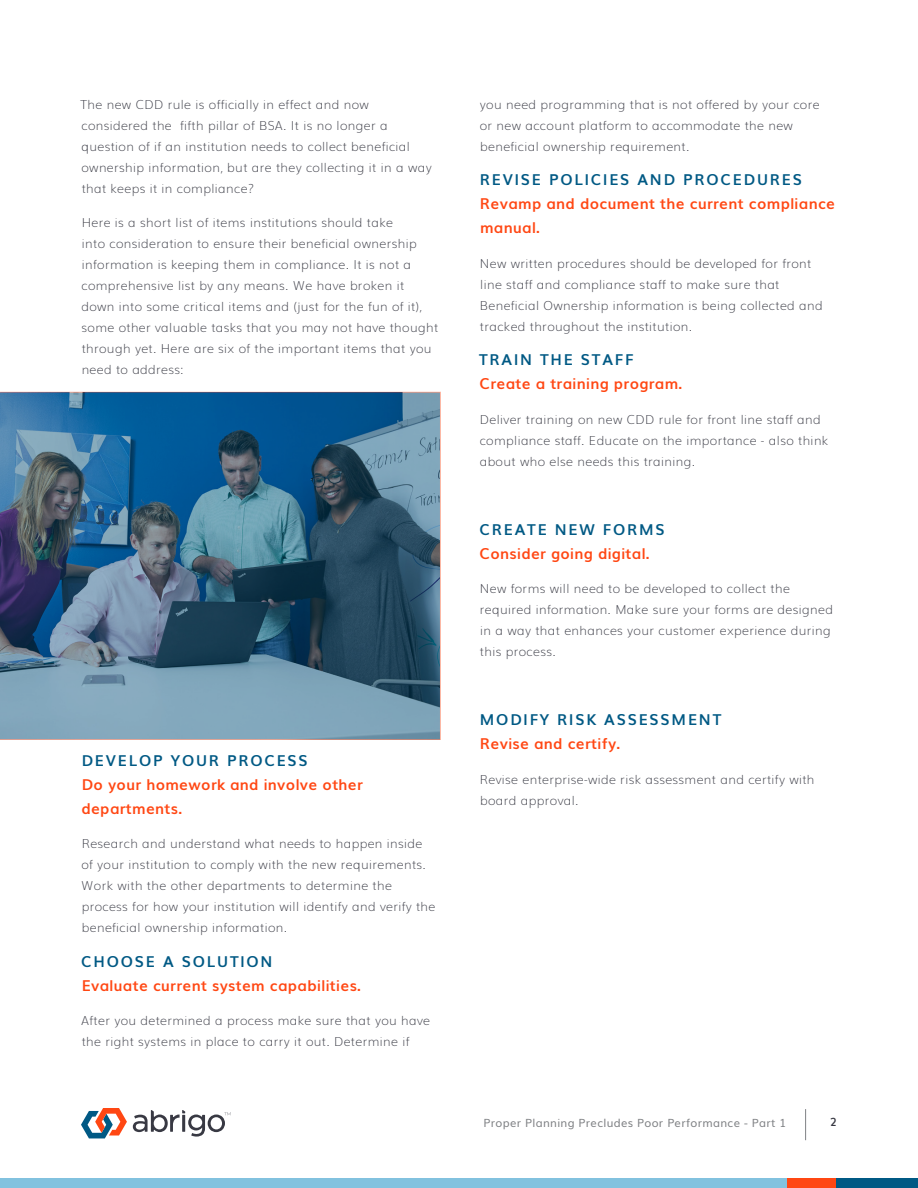
<style>
.page{position:relative;width:918px;height:1188px;background:#fff}
.page>*{position:absolute;margin:0;border:0;box-sizing:border-box;transform-origin:0 0}
.Pullquote_-_Left_Col{font:700 15px/24px "Muli";letter-spacing:.025em;color:#ff4713}
.Pullquote_-_Left_Col-2{font:700 15px "Muli";letter-spacing:.12em;color:#005984}
.Pullquote_-_Left_Col-3{font:200 12.3px/21px "Muli";letter-spacing:.03em;color:#383943}
.t1{font:11.25px "Muli";letter-spacing:.03em;color:#808285}
.t2{font:700 11.25px "Muli";color:#383943}
</style>
<div class="page">
<div style="left:0;top:1179px;width:815px;height:9px;background:#82c2df"></div>
<hr style="left:805px;top:1109px;width:1px;height:31px;background:#808285">
<svg style="left:81px;top:1108px;width:46px;height:30px"></svg>
<svg style="left:133px;top:1110px;width:98px;height:27px"></svg>
<div style="left:787px;top:1179px;width:131px;height:9px;background:#ff4713"></div>
<div style="left:836px;top:1179px;width:82px;height:9px;background:#005984"></div>
<svg style="left:0;top:392px;width:441px;height:348px;background:#446e8c"></svg>
<p class="Pullquote_-_Left_Col-3" style="left:81px;top:93px;width:353px">The new CDD rule is officially in effect and now considered the fifth pillar of BSA. It is no longer a question of if an institution needs to collect beneficial ownership information, but are they collecting it in a way that keeps it in compliance?</p>
<p class="Pullquote_-_Left_Col-3" style="left:81px;top:212px;width:358px">Here is a short list of items institutions should take<br>into consideration to ensure their beneficial ownership information is keeping them in compliance. It is not a comprehensive list by any means. We have broken it down into some critical items and (just for the fun of it), some other valuable tasks that you may not have thought through yet. Here are six of the important items that you need to address:</p>
<p class="Pullquote_-_Left_Col-2" style="left:82px;top:748px;width:228px">DEVELOP YOUR PROCESS</p>
<p class="Pullquote_-_Left_Col" style="left:81px;top:772px;width:283px">Do your homework and involve other departments.</p>
<p class="Pullquote_-_Left_Col-3" style="left:81px;top:833px;width:356px">Research and understand what needs to happen inside of your institution to comply with the new requirements.<br>Work with the other departments to determine the process for how your institution will identify and verify the beneficial ownership information.</p>
<p class="Pullquote_-_Left_Col-2" style="left:81px;top:949px;width:193px">CHOOSE A SOLUTION</p>
<p class="Pullquote_-_Left_Col" style="left:82px;top:973px;width:281px">Evaluate current system capabilities.</p>
<p class="Pullquote_-_Left_Col-3" style="left:81px;top:1010px;width:350px">After you determined a process make sure that you have the right systems in place to carry it out. Determine if</p>
<p class="Pullquote_-_Left_Col-3" style="left:480px;top:93px;width:341px">you need programming that is not offered by your core or new account platform to accommodate the new beneficial ownership requirement.</p>
<p class="Pullquote_-_Left_Col-2" style="left:480px;top:168px;width:324px">REVISE POLICIES AND PROCEDURES</p>
<p class="Pullquote_-_Left_Col" style="left:480px;top:191px;width:357px">Revamp and document the current compliance manual.</p>
<p class="Pullquote_-_Left_Col-3" style="left:480px;top:252px;width:344px">New written procedures should be developed for front line staff and compliance staff to make sure that Beneficial Ownership information is being collected and tracked throughout the institution.</p>
<p class="Pullquote_-_Left_Col-2" style="left:479px;top:348px;width:156px">TRAIN THE STAFF</p>
<p class="Pullquote_-_Left_Col" style="left:480px;top:371px;width:205px">Create a training program.</p>
<p class="Pullquote_-_Left_Col-3" style="left:480px;top:408px;width:350px">Deliver training on new CDD rule for front line staff and compliance staff. Educate on the importance - also think about who else needs this training.</p>
<p class="Pullquote_-_Left_Col-2" style="left:480px;top:517px;width:187px">CREATE NEW FORMS</p>
<p class="Pullquote_-_Left_Col" style="left:480px;top:541px;width:172px">Consider going digital.</p>
<p class="Pullquote_-_Left_Col-3" style="left:480px;top:578px;width:354px">New forms will need to be developed to collect the required information. Make sure your forms are designed in a way that enhances your customer experience during this process.</p>
<p class="Pullquote_-_Left_Col-2" style="left:480px;top:708px;width:243px">MODIFY RISK ASSESSMENT</p>
<p class="Pullquote_-_Left_Col" style="left:480px;top:731px;width:142px">Revise and certify.</p>
<p class="Pullquote_-_Left_Col-3" style="left:480px;top:768px;width:336px">Revise enterprise-wide risk assessment and certify with board approval.</p>
<p class="t1" style="left:484px;top:1114px;width:304px">Proper Planning Precludes Poor Performance - Part 1</p>
<p class="t2" style="left:830px;top:1113px;width:8px">2</p>
</div>
